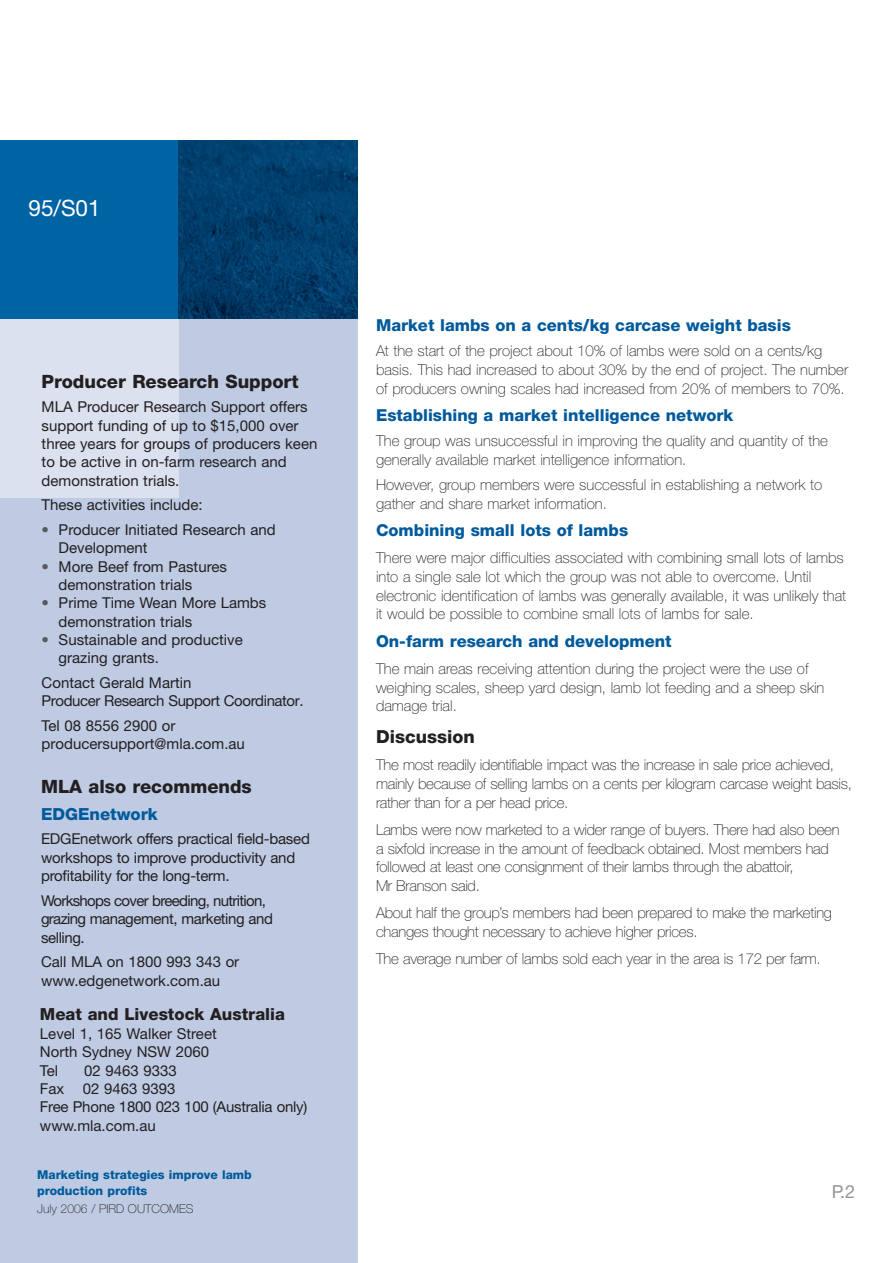
<style>
.page{position:relative;width:893px;height:1263px;background:#fff}
.page>*{position:absolute;margin:0;border:0;box-sizing:border-box;transform-origin:0 0}
.t1{font:22.5px "Helvetica Neue";color:#fff}
.t2{font:800 18.3px "Helvetica Neue";color:#231f20}
.t3{font:800 18px "Helvetica Neue";color:#231f20}
.t4{font:18px "Helvetica Neue";color:#939598}
.t5{font:800 16.65px "Helvetica Neue";color:#231f20}
.t6{font:800 16.65px "Helvetica Neue";color:#005a9c}
.t7{font:800 16.5px "Helvetica Neue";color:#005a9c}
.t8{font:100 15px/18.8px "Helvetica Neue";color:#231f20}
.t9{font:15px/18.3px "Helvetica Neue";color:#231f20}
.t10{font:15px/18.3px "Helvetica Neue";letter-spacing:-.045em;color:#231f20}
.t11{font:15px/18.3px "Helvetica Neue";letter-spacing:-.03em;color:#231f20}
.t12{font:800 12.15px/15.6px "Helvetica Neue";color:#005a9c}
.t13{font:100 12.15px "Helvetica Neue";color:#231f20}
.s1{color:#58595b}
</style>
<div class="page">
<div style="left:0;top:315px;width:357px;height:948px;background:#bfcbe3"></div>
<div style="left:0;top:319px;width:179px;height:178px;background:#dbe1ef"></div>
<div style="left:0;top:140px;width:179px;height:179px;background:#0063a3"></div>
<img style="left:179px;top:140px;width:178px;height:179px">
<h1 class="t1" style="left:29px;top:200px;width:74px">95/S01</h1>
<p class="t2" style="left:42px;top:375px;width:258px">Producer Research Support</p>
<p class="t9" style="left:42px;top:399px;width:277px">MLA Producer Research Support offers support funding of up to $15,000 over three years for groups of producers keen to be active in on-farm research and demonstration trials.</p>
<p class="t9" style="left:42px;top:497px;width:162px">These activities include:</p>
<p class="t9" style="left:59px;top:522px;width:218px;text-indent:-17px"><span class="s1">•</span> Producer Initiated Research and<br>Development</p>
<p class="t9" style="left:59px;top:559px;width:170px;text-indent:-17px"><span class="s1">•</span> More Beef from Pastures demonstration trials</p>
<p class="t9" style="left:59px;top:595px;width:209px;text-indent:-17px"><span class="s1">•</span> Prime Time Wean More Lambs demonstration trials</p>
<p class="t9" style="left:59px;top:632px;width:185px;text-indent:-17px"><span class="s1">•</span> Sustainable and productive grazing grants.</p>
<p class="t11" style="left:42px;top:675px;width:263px">Contact Gerald Martin<br>Producer Research Support Coordinator.</p>
<p class="t9" style="left:42px;top:718px;width:205px">Tel 08 8556 2900 or producersupport@mla.com.au</p>
<p class="t2" style="left:41px;top:780px;width:212px">MLA also recommends</p>
<p class="t6" style="left:41px;top:808px;width:118px">EDGEnetwork</p>
<p class="t9" style="left:41px;top:831px;width:270px">EDGEnetwork offers practical field-based workshops to improve productivity and profitability for the long-term.</p>
<p class="t10" style="left:41px;top:893px;width:233px">Workshops cover breeding, nutrition, grazing management, marketing and selling.</p>
<p class="t9" style="left:41px;top:954px;width:200px">Call MLA on 1800 993 343 or www.edgenetwork.com.au</p>
<p class="t5" style="left:40px;top:1009px;width:246px">Meat and Livestock Australia</p>
<p class="t9" style="left:40px;top:1026px;width:178px">Level 1, 165 Walker Street<br>North Sydney NSW 2060<br>Tel</p>
<p class="t9" style="left:40px;top:1062px;width:269px;text-indent:44px">02 9463 9333<br>Fax 02 9463 9393<br>Free Phone 1800 023 100 (Australia only) www.mla.com.au</p>
<p class="t12" style="left:37px;top:1168px;width:216px">Marketing strategies improve lamb production profits</p>
<p class="t13" style="left:37px;top:1204px;width:158px">July 2006 / PIRD OUTCOMES</p>
<p class="t7" style="left:376px;top:319px;width:416px">Market lambs on a cents/kg carcase weight basis</p>
<p class="t8" style="left:376px;top:343px;width:474px">At the start of the project about 10% of lambs were sold on a cents/kg basis. This had increased to about 30% by the end of project. The number of producers owning scales had increased from 20% of members to 70%.</p>
<p class="t7" style="left:376px;top:409px;width:359px">Establishing a market intelligence network</p>
<p class="t8" style="left:376px;top:433px;width:453px">The group was unsuccessful in improving the quality and quantity of the generally available market intelligence information.</p>
<p class="t8" style="left:376px;top:477px;width:447px">However, group members were successful in establishing a network to gather and share market information.</p>
<p class="t7" style="left:376px;top:524px;width:254px">Combining small lots of lambs</p>
<p class="t8" style="left:376px;top:550px;width:471px">There were major difficulties associated with combining small lots of lambs into a single sale lot which the group was not able to overcome. Until electronic identification of lambs was generally available, it was unlikely that it would be possible to combine small lots of lambs for sale.</p>
<p class="t7" style="left:376px;top:635px;width:297px">On-farm research and development</p>
<p class="t8" style="left:376px;top:661px;width:450px">The main areas receiving attention during the project were the use of weighing scales, sheep yard design, lamb lot feeding and a sheep skin damage trial.</p>
<p class="t3" style="left:376px;top:730px;width:100px">Discussion</p>
<p class="t8" style="left:376px;top:757px;width:477px">The most readily identifiable impact was the increase in sale price achieved, mainly because of selling lambs on a cents per kilogram carcase weight basis, rather than for a per head price.</p>
<p class="t8" style="left:376px;top:822px;width:465px">Lambs were now marketed to a wider range of buyers. There had also been a sixfold increase in the amount of feedback obtained. Most members had followed at least one consignment of their lambs through the abattoir,<br>Mr Branson said.</p>
<p class="t8" style="left:376px;top:905px;width:457px">About half the group’s members had been prepared to make the marketing changes thought necessary to achieve higher prices.</p>
<p class="t8" style="left:376px;top:951px;width:446px">The average number of lambs sold each year in the area is 172 per farm.</p>
<p class="t4" style="left:831px;top:1185px;width:25px">P.2</p>
</div>
